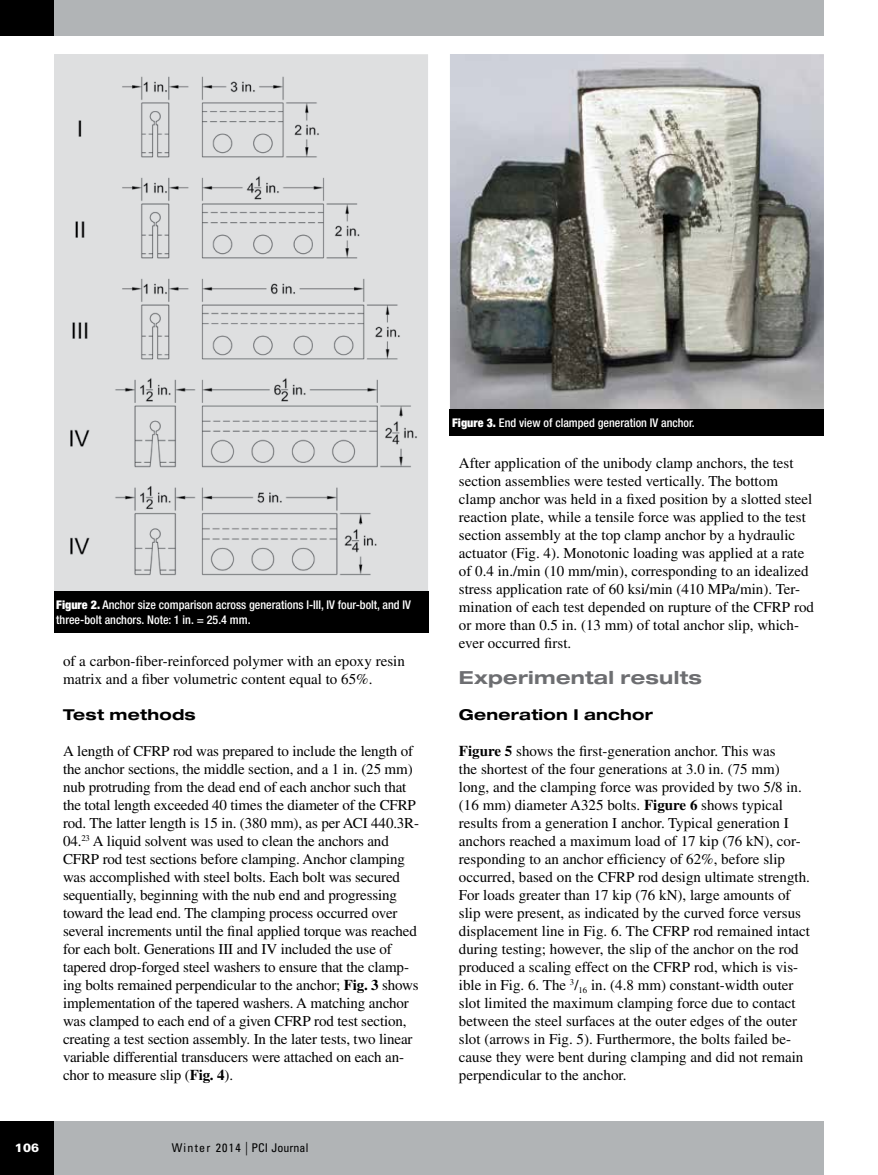
<style>
.page{position:relative;width:878px;height:1175px;background:#fff}
.page>*{position:absolute;margin:0;border:0;box-sizing:border-box;transform-origin:0 0}
.t1{font:700 expanded 18px "Helvetica Neue LT Std";letter-spacing:.015em;color:#6d6e71;scale:1.06 1}
.t2{font:15px/18px "Times LT Std";color:#000}
.t3{font:700 expanded 15px "Helvetica Neue LT Std";letter-spacing:.015em;color:#000;scale:1.06 1}
.t4{font:500 condensed 12px/14.4px "Helvetica Neue LT Std";color:#fff}
.t5{font:condensed 12px "Univers LT Std";letter-spacing:.05em;color:#000}
.t6{font:900 12px "Univers LT Std";color:#fff}
.s1{font-weight:900}
.s2{font-weight:700}
.s3{font-weight:300;font-size:13.5px}
</style>
<div class="page">
<div style="left:0;top:0;width:824px;height:36px;background:#b1b4b6"></div>
<div style="left:0;top:1120px;width:824px;height:54px;background:#b1b4b6"></div>
<div style="left:0;top:1121px;width:53px;height:53px;background:#000"></div>
<div style="left:0;top:0;width:54px;height:36px;background:#000"></div>
<div style="left:54px;top:54px;width:374px;height:545px;background:#dedfe0"></div>
<div style="left:54px;top:591px;width:374px;height:42px;background:#000"></div>
<img style="left:70px;top:76px;width:347px;height:500px">
<img style="left:450px;top:54px;width:374px;height:356px">
<div style="left:450px;top:410px;width:374px;height:26px;background:#000"></div>
<p class="t4" style="left:56px;top:597px;width:356px"><span class="s1">Figure 2.</span> Anchor size comparison across generations I-III, IV four-bolt, and IV three-bolt anchors. Note: 1 in. = 25.4 mm.</p>
<p class="t2" style="left:63px;top:652px;width:343px">of a carbon-fiber-reinforced polymer with an epoxy resin matrix and a fiber volumetric content equal to 65%.</p>
<p class="t3" style="left:63px;top:705px;width:127px">Test methods</p>
<p class="t2" style="left:63px;top:742px;width:357px">A length of CFRP rod was prepared to include the length of the anchor sections, the middle section, and a 1 in. (25 mm) nub protruding from the dead end of each anchor such that the total length exceeded 40 times the diameter of the CFRP rod. The latter length is 15 in. (380 mm), as per ACI 440.3R-04.<sup>23</sup> A liquid solvent was used to clean the anchors and CFRP rod test sections before clamping. Anchor clamping was accomplished with steel bolts. Each bolt was secured sequentially, beginning with the nub end and progressing toward the lead end. The clamping process occurred over several increments until the final applied torque was reached for each bolt. Generations III and IV included the use of tapered drop-forged steel washers to ensure that the clamp&shy;ing bolts remained perpendicular to the anchor; <span class="s2">Fig. 3</span> shows implementation of the tapered washers. A matching anchor was clamped to each end of a given CFRP rod test section, creating a test section assembly. In the later tests, two linear variable differential transducers were attached on each an&shy;chor to measure slip (<span class="s2">Fig. 4</span>).</p>
<p class="t6" style="left:15px;top:1140px;width:26px">106</p>
<p class="t5" style="left:172px;top:1140px;width:138px">Winter 2014 <span class="s3">|</span> PCI Journal</p>
<p class="t4" style="left:452px;top:415px;width:244px"><span class="s1">Figure 3.</span> End view of clamped generation IV anchor.</p>
<p class="t2" style="left:459px;top:454px;width:356px">After application of the unibody clamp anchors, the test section assemblies were tested vertically. The bottom clamp anchor was held in a fixed position by a slotted steel reaction plate, while a tensile force was applied to the test section assembly at the top clamp anchor by a hydraulic actuator (Fig. 4). Monotonic loading was applied at a rate of 0.4 in./min (10 mm/min), corresponding to an idealized stress application rate of 60 ksi/min (410 MPa/min). Ter&shy;mination of each test depended on rupture of the CFRP rod or more than 0.5 in. (13 mm) of total anchor slip, which&shy;ever occurred first.</p>
<p class="t1" style="left:459px;top:666px;width:231px">Experimental results</p>
<p class="t3" style="left:459px;top:705px;width:185px">Generation I anchor</p>
<p class="t2" style="left:459px;top:742px;width:352px"><span class="s2">Figure 5</span> shows the first-generation anchor. This was<br>the shortest of the four generations at 3.0 in. (75 mm) long, and the clamping force was provided by two 5/8 in. (16 mm) diameter A325 bolts. <span class="s2">Figure 6</span> shows typical results from a generation I anchor. Typical generation I anchors reached a maximum load of 17 kip (76 kN), cor&shy;responding to an anchor efficiency of 62%, before slip occurred, based on the CFRP rod design ultimate strength.<br>For loads greater than 17 kip (76 kN), large amounts of slip were present, as indicated by the curved force versus displacement line in Fig. 6. The CFRP rod remained intact during testing; however, the slip of the anchor on the rod produced a scaling effect on the CFRP rod, which is vis&shy;ible in Fig. 6. The <sup>3</sup>/<sub>16</sub> in. (4.8 mm) constant-width outer slot limited the maximum clamping force due to contact between the steel surfaces at the outer edges of the outer slot (arrows in Fig. 5). Furthermore, the bolts failed be&shy;cause they were bent during clamping and did not remain perpendicular to the anchor.</p>
</div>
